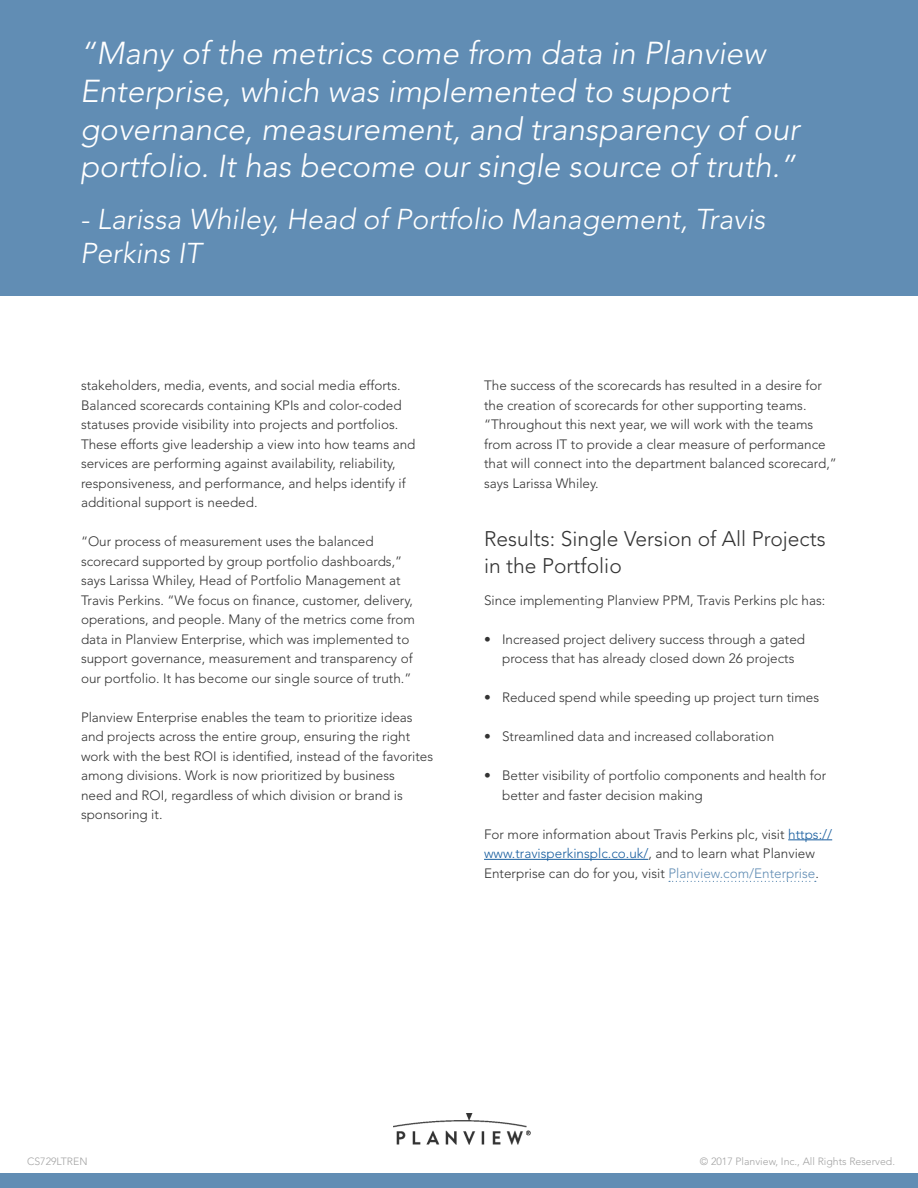
<style>
.page{position:relative;width:918px;height:1188px;background:#fff}
.page>*{position:absolute;margin:0;border:0;box-sizing:border-box;transform-origin:0 0}
.Paragraph_Style_1{font:italic 300 31.5px/37.8px "Avenir LT Std";color:#fff}
.Paragraph_Style_1-2{font:italic 300 28.5px/34.2px "Avenir LT Std";color:#fff}
.Section_Header{font:300 21px/27px "Avenir LT Std";color:#333}
.Basic_Content{font:300 13.5px/19.5px "Avenir LT Std";color:#333}
.t1{font:300 10.5px "Avenir LT Std";color:#a3a3a3}
.s1{color:#175d9e}
.s2{color:#618db4}
</style>
<div class="page">
<img style="left:394px;top:1113px;width:136px;height:32px">
<div style="left:0;top:0;width:918px;height:296px;background:#618db4"></div>
<div style="left:0;top:1173px;width:918px;height:15px;background:#618db4"></div>
<hr style="left:788px;top:840px;width:44px;height:1px;background:#175d9e">
<hr style="left:484px;top:859px;width:164px;height:1px;background:#175d9e">
<svg style="left:669px;top:881px;width:147px;height:1px"></svg>
<p class="Paragraph_Style_1" style="left:80px;top:35px;width:721px">“Many of the metrics come from data in Planview Enterprise, which was implemented to support governance, measurement, and transparency of our portfolio. It has become our single source of truth.”</p>
<p class="Paragraph_Style_1-2" style="left:80px;top:202px;width:687px">- Larissa Whiley, Head of Portfolio Management, Travis<br>Perkins IT</p>
<p class="Basic_Content" style="left:81px;top:376px;width:336px">stakeholders, media, events, and social media efforts.<br>Balanced scorecards containing KPIs and color-coded statuses provide visibility into projects and portfolios.<br>These efforts give leadership a view into how teams and services are performing against availability, reliability, responsiveness, and performance, and helps identify if additional support is needed.</p>
<p class="Basic_Content" style="left:81px;top:532px;width:335px">“Our process of measurement uses the balanced scorecard supported by group portfolio dashboards,” says Larissa Whiley, Head of Portfolio Management at Travis Perkins. “We focus on finance, customer, delivery, operations, and people. Many of the metrics come from data in Planview Enterprise, which was implemented to support governance, measurement and transparency of our portfolio. It has become our single source of truth.”</p>
<p class="Basic_Content" style="left:81px;top:707px;width:354px">Planview Enterprise enables the team to prioritize ideas and projects across the entire group, ensuring the right work with the best ROI is identified, instead of the favorites among divisions. Work is now prioritized by business<br>need and ROI, regardless of which division or brand is sponsoring it.</p>
<p class="Basic_Content" style="left:484px;top:376px;width:354px">The success of the scorecards has resulted in a desire for the creation of scorecards for other supporting teams. “Throughout this next year, we will work with the teams from across IT to provide a clear measure of performance that will connect into the department balanced scorecard,” says Larissa Whiley.</p>
<p class="Section_Header" style="left:484px;top:525px;width:343px">Results: Single Version of All Projects in the Portfolio</p>
<p class="Basic_Content" style="left:484px;top:590px;width:343px">Since implementing Planview PPM, Travis Perkins plc has:</p>
<p class="Basic_Content" style="left:484px;top:629px;width:323px;text-align:center">• Increased project delivery success through a gated process that has already closed down 26 projects</p>
<p class="Basic_Content" style="left:484px;top:688px;width:337px">• Reduced spend while speeding up project turn times</p>
<p class="Basic_Content" style="left:484px;top:727px;width:292px">• Streamlined data and increased collaboration</p>
<p class="Basic_Content" style="left:502px;top:766px;width:326px;text-indent:-18px">• Better visibility of portfolio components and health for better and faster decision making</p>
<p class="Basic_Content" style="left:484px;top:824px;width:350px">For more information about Travis Perkins plc, visit <span class="s1">https:// www.travisperkinsplc.co.uk/</span>, and to learn what Planview<br>Enterprise can do for you, visit <span class="s2">Planview.com/Enterprise</span>.</p>
<p class="t1" style="left:27px;top:1155px;width:62px">CS729LTREN</p>
<p class="t1" style="left:700px;top:1155px;width:197px">© 2017 Planview, Inc., All Rights Reserved.</p>
</div>
